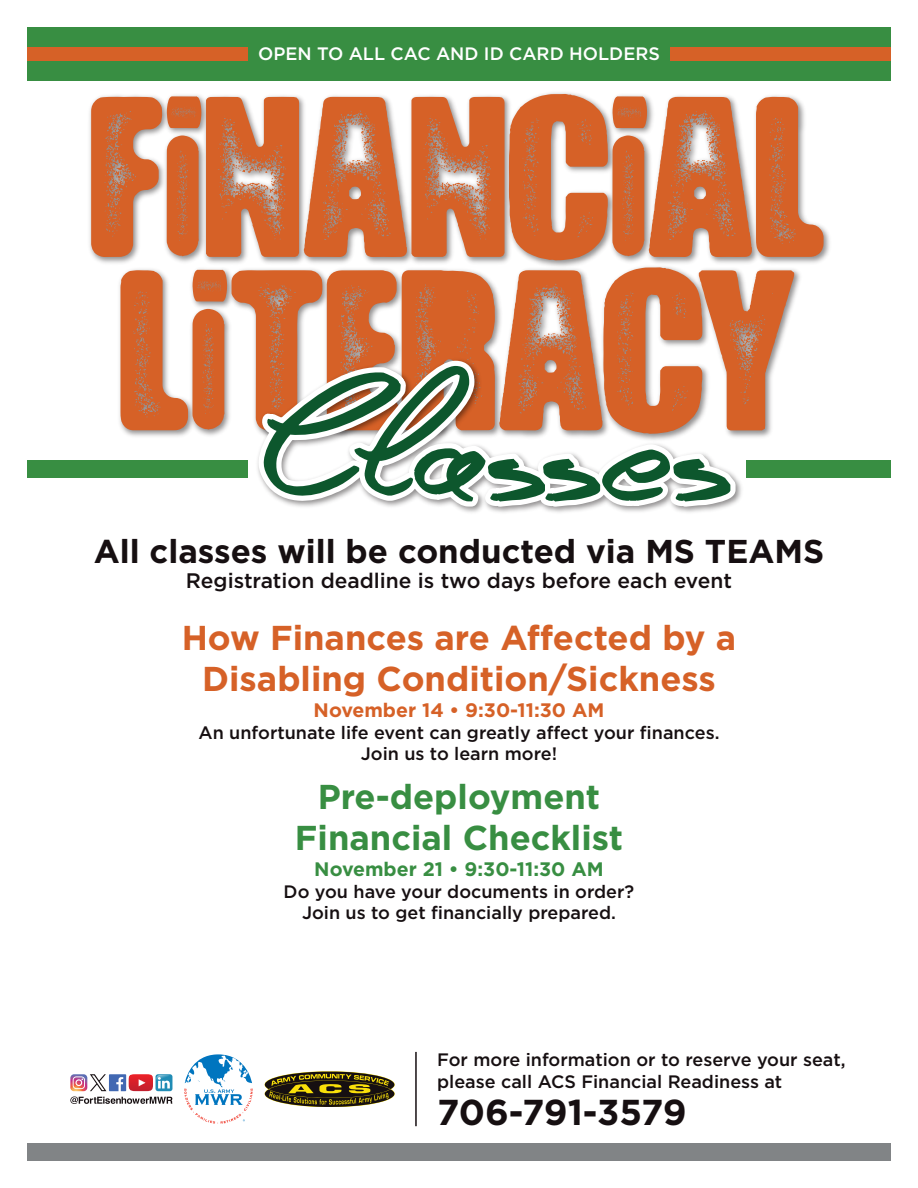
<style>
.page{position:relative;width:918px;height:1188px;background:#fff}
.page>*{position:absolute;margin:0;border:0;box-sizing:border-box;transform-origin:0 0}
.t1{font:700 36px "Gotham";letter-spacing:-.015em;color:#160f11}
.t2{font:700 34.5px/41.4px "Gotham";color:#d66127;text-align:center}
.t3{font:700 34.5px/41.4px "Gotham";color:#388e42;text-align:center}
.t4{font:700 33px "Gotham";color:#160f11}
.t5{font:500 21px "Gotham";color:#160f11}
.t6{font:700 19.5px "Gotham";color:#d66127}
.t7{font:700 19.5px "Gotham";color:#388e42}
.t8{font:500 18px/21.6px "Gotham";color:#160f11;text-align:center}
.t9{font:500 18px "Gotham";color:#fff}
</style>
<div class="page">
<div style="left:27px;top:27px;width:864px;height:54px;background:#388e42"></div>
<div style="left:27px;top:1144px;width:864px;height:17px;background:#818486"></div>
<div style="left:27px;top:48px;width:220px;height:13px;background:#d66127"></div>
<div style="left:671px;top:48px;width:220px;height:13px;background:#d66127"></div>
<img style="left:89px;top:92px;width:741px;height:171px">
<svg style="left:91px;top:94px;width:733px;height:166px"></svg>
<img style="left:115px;top:262px;width:690px;height:164px">
<svg style="left:121px;top:267px;width:673px;height:246px"></svg>
<div style="left:27px;top:460px;width:220px;height:17px;background:#388e42"></div>
<div style="left:746px;top:460px;width:145px;height:17px;background:#388e42"></div>
<svg style="left:184px;top:1054px;width:69px;height:70px"></svg>
<svg style="left:265px;top:1071px;width:130px;height:36px;background:#6e6435"></svg>
<svg style="left:70px;top:1074px;width:102px;height:30px"></svg>
<hr style="left:415px;top:1052px;width:2px;height:74px;background:#160f11">
<p class="t9" style="left:258px;top:42px;width:403px">OPEN TO ALL CAC AND ID CARD HOLDERS</p>
<h3 class="t4" style="left:94px;top:529px;width:732px">All classes will be conducted via MS TEAMS</h3>
<p class="t5" style="left:186px;top:567px;width:548px">Registration deadline is two days before each event</p>
<h2 class="t2" style="left:182px;top:617px;width:556px">How Finances are Affected by a<br>Disabling Condition/Sickness</h2>
<p class="t6" style="left:314px;top:697px;width:292px">November 14 • 9:30-11:30 AM</p>
<p class="t8" style="left:198px;top:721px;width:523px">An unfortunate life event can greatly affect your finances.<br>Join us to learn more!</p>
<h2 class="t3" style="left:295px;top:775px;width:330px">Pre-deployment<br>Financial Checklist</h2>
<p class="t7" style="left:314px;top:856px;width:291px">November 21 • 9:30-11:30 AM</p>
<p class="t8" style="left:284px;top:880px;width:352px">Do you have your documents in order?<br>Join us to get financially prepared.</p>
<p class="t8" style="left:437px;top:1049px;width:410px;text-align:left">For more information or to reserve your seat, please call ACS Financial Readiness at</p>
<h1 class="t1" style="left:437px;top:1089px;width:251px">706-791-3579</h1>
</div>
